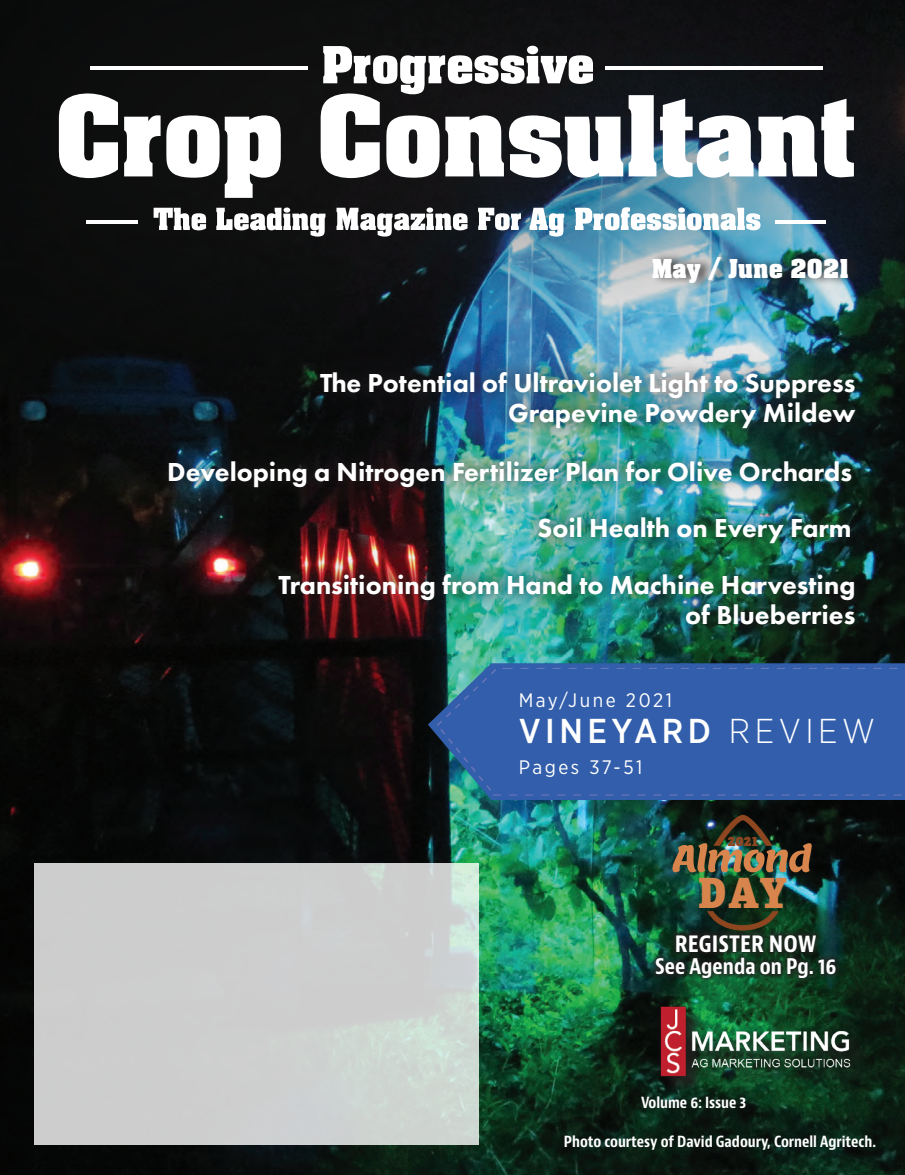
<style>
.page{position:relative;width:905px;height:1175px;background:#fff}
.page>*{position:absolute;margin:0;border:0;box-sizing:border-box;transform-origin:0 0}
.t1{font:41.7px "Adelle Condensed Hv";color:#d7854d}
.t2{font:500 34.5px "Gotham Narrow";letter-spacing:.13em;color:#fff}
.t3{font:700 28.5px "Neue Aachen Pro";color:#fff}
.t4{font:800 27px/30px "Futura PT";color:#fff;text-align:right}
.t5{font:700 condensed 24px "Bernino Sans";color:#fff}
.t6{font:700 condensed 21px "Bernino Sans";color:#fff}
.t7{font:19.5px "Gotham Narrow";letter-spacing:.13em;color:#fff}
.t8{font:15.45px "Adelle Condensed Hv";color:#8d461f}
.t9{font:700 condensed 15px "Bernino Sans";color:#fff}
.s1{font-weight:300}
</style>
<div class="page">
<img style="left:0;top:473px;width:904px;height:701px">
<svg style="left:428px;top:663px;width:476px;height:137px;background:#284b7c"></svg>
<div style="left:437px;top:674px;width:464px;height:121px;background:#325eab"></div>
<div style="left:649px;top:928px;width:192px;height:55px;background:#231f20;opacity:.75"></div>
<img style="left:672px;top:814px;width:139px;height:58px">
<svg style="left:706px;top:910px;width:73px;height:21px;background:#2e321a"></svg>
<div style="left:0;top:0;width:904px;height:473px;background:#231f20;opacity:.87"></div>
<svg style="left:59px;top:93px;width:59px;height:85px"></svg>
<svg style="left:124px;top:115px;width:95px;height:63px"></svg>
<svg style="left:225px;top:115px;width:56px;height:83px"></svg>
<svg style="left:320px;top:46px;width:533px;height:132px"></svg>
<hr style="left:90px;top:66px;width:218px;height:4px;background:#fff">
<hr style="left:605px;top:66px;width:217px;height:4px;background:#fff">
<svg style="left:154px;top:208px;width:52px;height:22px"></svg>
<svg style="left:216px;top:207px;width:109px;height:29px"></svg>
<svg style="left:336px;top:207px;width:131px;height:29px"></svg>
<svg style="left:478px;top:208px;width:43px;height:22px"></svg>
<svg style="left:529px;top:208px;width:35px;height:28px"></svg>
<svg style="left:575px;top:207px;width:185px;height:23px"></svg>
<hr style="left:87px;top:220px;width:51px;height:3px;background:#fff">
<hr style="left:775px;top:220px;width:51px;height:3px;background:#fff">
<div style="left:651px;top:249px;width:211px;height:41px;background:#231f20;opacity:.75"></div>
<div style="left:275px;top:326px;width:626px;height:146px;background:#231f20;opacity:.75"></div>
<div style="left:234px;top:529px;width:668px;height:145px;background:#231f20;opacity:.75"></div>
<div style="left:121px;top:414px;width:775px;height:119px;background:#231f20;opacity:.75"></div>
<div style="left:493px;top:470px;width:402px;height:117px;background:#231f20;opacity:.75"></div>
<div style="left:654px;top:1000px;width:216px;height:97px;background:#231f20;opacity:.25"></div>
<div style="left:663px;top:1008px;width:203px;height:85px;background:#231f20;opacity:.75"></div>
<img style="left:641px;top:999px;width:225px;height:87px">
<div style="left:635px;top:1090px;width:116px;height:24px;background:#231f20;opacity:.25"></div>
<div style="left:34px;top:862px;width:444px;height:282px;background:#cdcece"></div>
<p class="t3" style="left:651px;top:252px;width:199px">May / June 2021</p>
<p class="t4" style="left:320px;top:367px;width:537px">The Potential of Ultraviolet Light to Suppress<br>Grapevine Powdery Mildew</p>
<p class="t4" style="left:167px;top:443px;width:686px;line-height:55.7px">Developing a Nitrogen Fertilizer Plan for Olive Orchards<br>Soil Health on Every Farm</p>
<p class="t4" style="left:278px;top:569px;width:578px">Transitioning from Hand to Machine Harvesting of Blueberries</p>
<p class="t7" style="left:518px;top:688px;width:155px">May/June 2021</p>
<p class="t2" style="left:518px;top:709px;width:358px">VINEYARD <span class="s1">REVIEW</span></p>
<p class="t7" style="left:518px;top:754px;width:125px">Pages 37-51</p>
<p class="t8" style="left:727px;top:828px;width:32px">2021</p>
<h1 class="t1" style="left:698px;top:860px;width:90px">DAY</h1>
<p class="t5" style="left:674px;top:928px;width:143px">REGISTER NOW</p>
<p class="t6" style="left:655px;top:953px;width:183px">See Agenda on Pg. 16</p>
<p class="t9" style="left:641px;top:1093px;width:107px">Volume 6: Issue 3</p>
<p class="t9" style="left:564px;top:1131px;width:313px">Photo courtesy of David Gadoury, Cornell Agritech.</p>
</div>
